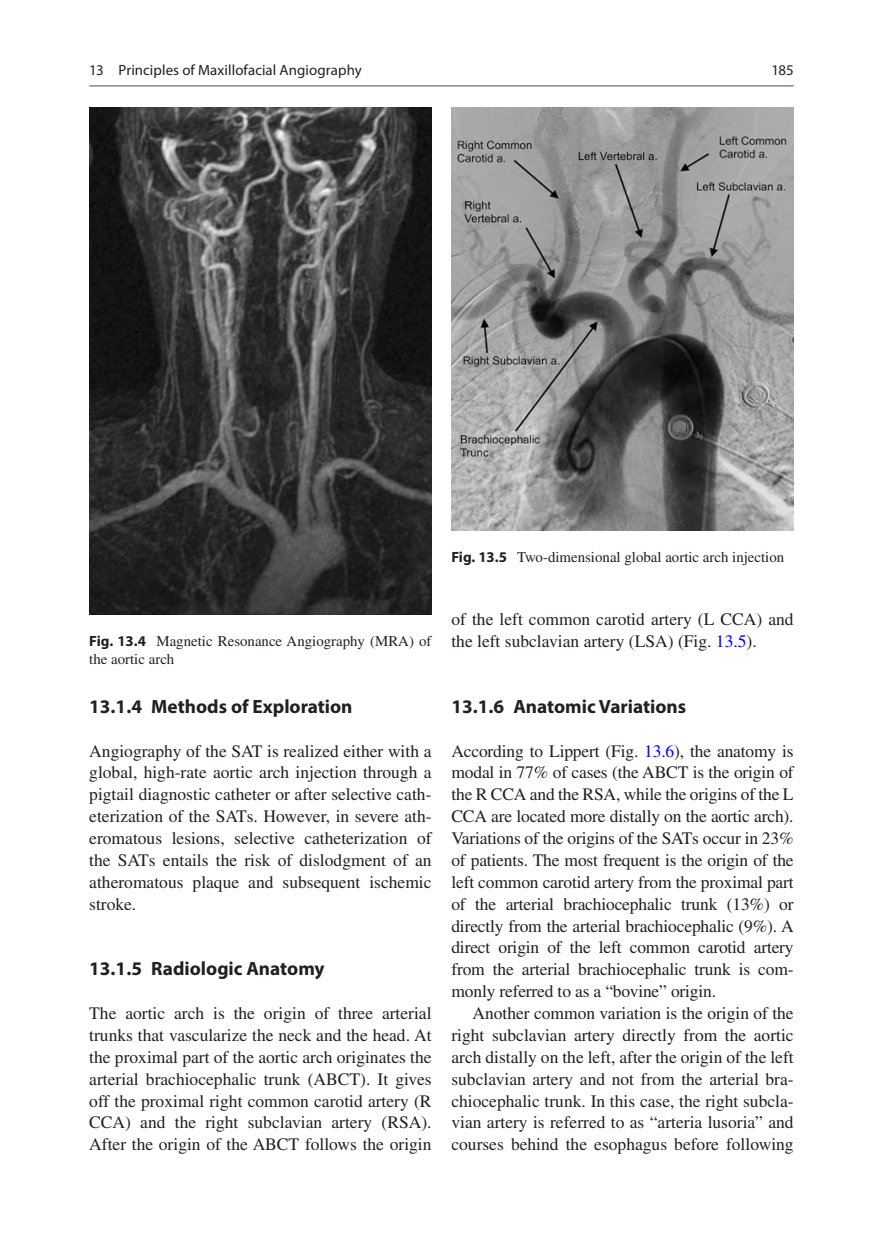
<style>
.page{position:relative;width:883px;height:1260px;background:#fff}
.page>*{position:absolute;margin:0;border:0;box-sizing:border-box;transform-origin:0 0}
.t1{font:700 19.25px "Myriad Pro";color:#231f20}
.t2{font:17.5px/21.9px "Times LT Std";color:#231f20;text-align:justify}
.t3{font:14.88px/17.5px "Times LT Std";color:#231f20}
.t4{font:14.88px "Myriad Pro Regular 3";letter-spacing:.005em;color:#231f20}
.t5{font:14.88px "Myriad Pro";color:#231f20}
.s1{font-family:"Myriad Pro";font-weight:700}
.s2{color:#00f}
</style>
<div class="page">
<img style="left:90px;top:107px;width:341px;height:508px">
<img style="left:452px;top:107px;width:341px;height:424px">
<hr style="left:89px;top:85px;width:705px;height:2px;background:#939598">
<p class="t4" style="left:89px;top:61px;width:274px">13 Principles of Maxillofacial Angiography</p>
<p class="t5" style="left:772px;top:61px;width:24px">185</p>
<p class="t3" style="left:451px;top:548px;width:334px"><span class="s1">Fig. 13.5</span> Two-dimensional global aortic arch injection</p>
<p class="t3" style="left:89px;top:632px;width:344px"><span class="s1">Fig. 13.4</span> Magnetic Resonance Angiography (MRA) of the aortic arch</p>
<p class="t1" style="left:89px;top:694px;width:265px">13.1.4 Methods of Exploration</p>
<p class="t2" style="left:89px;top:740px;width:344px">Angiography of the SAT is realized either with a global, high-rate aortic arch injection through a pigtail diagnostic catheter or after selective cath&shy;eterization of the SATs. However, in severe ath&shy;eromatous lesions, selective catheterization of the SATs entails the risk of dislodgment of an atheromatous plaque and subsequent ischemic stroke.</p>
<p class="t1" style="left:89px;top:956px;width:237px">13.1.5 Radiologic Anatomy</p>
<p class="t2" style="left:89px;top:1002px;width:344px">The aortic arch is the origin of three arterial trunks that vascularize the neck and the head. At the proximal part of the aortic arch originates the arterial brachiocephalic trunk (ABCT). It gives off the proximal right common carotid artery (R CCA) and the right subclavian artery (RSA).<br>After the origin of the ABCT follows the origin</p>
<p class="t2" style="left:451px;top:608px;width:344px">of the left common carotid artery (L CCA) and the left subclavian artery (LSA) (Fig. <span class="s2">13.5</span>).</p>
<p class="t1" style="left:451px;top:694px;width:236px">13.1.6 Anatomic Variations</p>
<p class="t2" style="left:451px;top:740px;width:344px">According to Lippert (Fig. <span class="s2">13.6</span>), the anatomy is modal in 77% of cases (the ABCT is the origin of the R CCA and the RSA, while the origins of the L CCA are located more distally on the aortic arch).<br>Variations of the origins of the SATs occur in 23% of patients. The most frequent is the origin of the left common carotid artery from the proximal part of the arterial brachiocephalic trunk (13%) or directly from the arterial brachiocephalic (9%). A direct origin of the left common carotid artery from the arterial brachiocephalic trunk is com&shy;monly referred to as a “bovine” origin.</p>
<p class="t2" style="left:451px;top:1002px;width:344px;text-indent:21px">Another common variation is the origin of the right subclavian artery directly from the aortic arch distally on the left, after the origin of the left subclavian artery and not from the arterial bra&shy;chiocephalic trunk. In this case, the right subcla&shy;vian artery is referred to as “arteria lusoria” and courses behind the esophagus before following</p>
</div>
